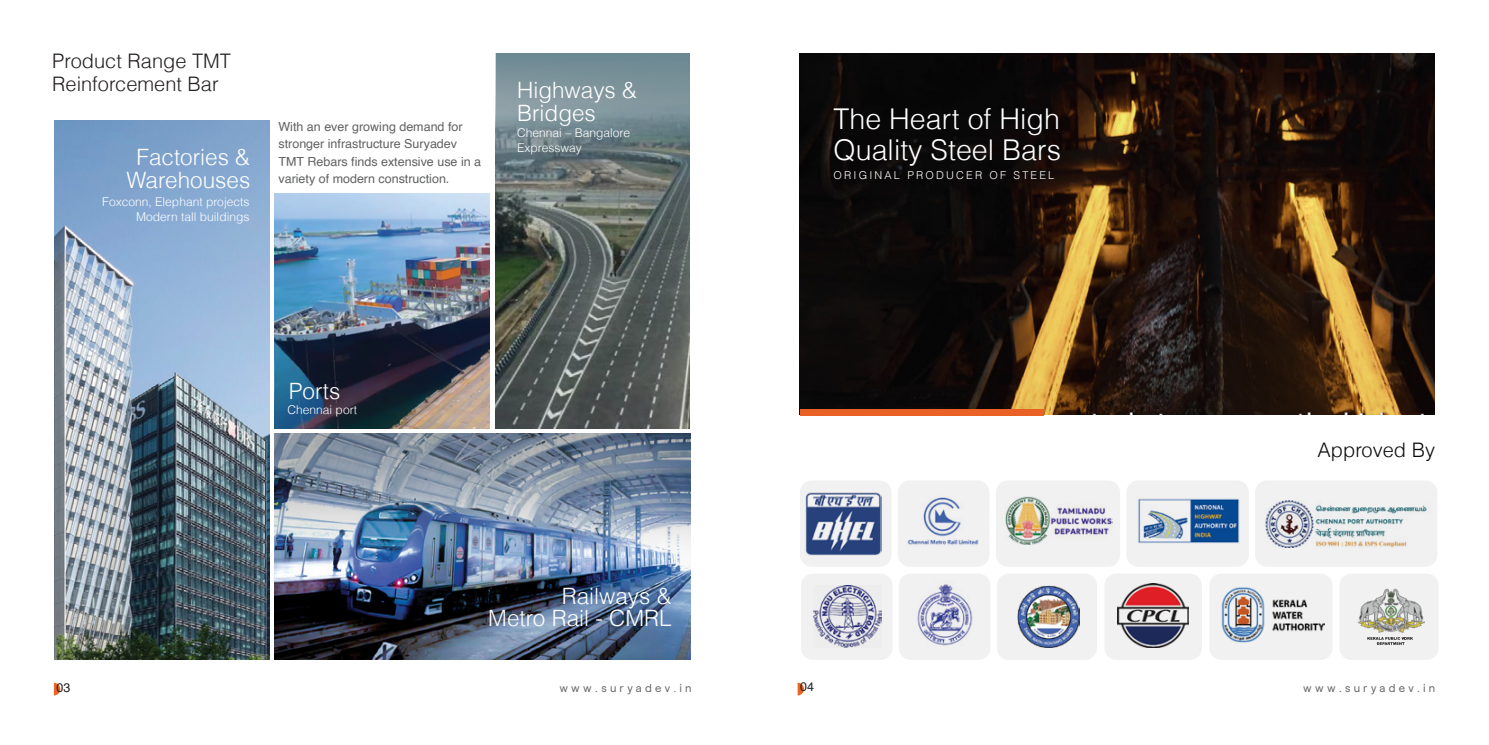
<style>
.page{position:relative;width:1489px;height:745px;background:#fff}
.page>*{position:absolute;margin:0;border:0;box-sizing:border-box;transform-origin:0 0}
.t1{font:300 28.62px/30.9px "Helvetica";color:#fff}
.t2{font:300 22.5px/22.5px "Helvetica";color:#fff;text-align:center}
.t3{font:300 20px/23.8px "Helvetica";color:#231f20}
.t4{font:300 20px "Helvetica";color:#0c0c0c}
.t5{font:12.5px/17.5px "Helvetica";color:#606161}
.t6{font:12.5px "Helvetica";color:#231f20}
.t7{font:300 12px/15px "Helvetica";color:#fff}
.t8{font:11.25px "Roobert";letter-spacing:.285em;color:#606161}
.t9{font:300 10.88px "Helvetica";letter-spacing:.2em;color:#fff}
</style>
<div class="page">
<img style="left:800px;top:53px;width:634px;height:361px">
<img style="left:54px;top:121px;width:215px;height:538px">
<img style="left:496px;top:53px;width:193px;height:375px">
<svg style="left:497px;top:53px;width:192px;height:100px;background:#778c94"></svg>
<img style="left:274px;top:566px;width:416px;height:93px">
<img style="left:274px;top:433px;width:416px;height:133px">
<img style="left:274px;top:193px;width:215px;height:235px">
<svg style="left:54px;top:682px;width:6px;height:13px"></svg>
<svg style="left:797px;top:682px;width:7px;height:13px"></svg>
<div style="left:800px;top:480px;width:91px;height:86px;background:#f1f1f2;border-radius:12px"></div>
<div style="left:898px;top:480px;width:91px;height:86px;background:#f1f1f2;border-radius:12px"></div>
<div style="left:996px;top:480px;width:124px;height:86px;background:#f1f1f2;border-radius:12px"></div>
<div style="left:1126px;top:480px;width:122px;height:86px;background:#f1f1f2;border-radius:12px"></div>
<div style="left:1255px;top:480px;width:182px;height:86px;background:#f1f1f2;border-radius:12px"></div>
<div style="left:801px;top:573px;width:91px;height:86px;background:#f1f1f2;border-radius:12px"></div>
<div style="left:899px;top:573px;width:91px;height:86px;background:#f1f1f2;border-radius:12px"></div>
<div style="left:997px;top:573px;width:100px;height:86px;background:#f1f1f2;border-radius:12px"></div>
<div style="left:1104px;top:573px;width:97px;height:86px;background:#f1f1f2;border-radius:12px"></div>
<div style="left:1209px;top:573px;width:123px;height:86px;background:#f1f1f2;border-radius:12px"></div>
<div style="left:1339px;top:573px;width:99px;height:86px;background:#f1f1f2;border-radius:12px"></div>
<img style="left:806px;top:492px;width:75px;height:63px">
<img style="left:907px;top:497px;width:72px;height:48px">
<img style="left:1005px;top:496px;width:107px;height:48px">
<img style="left:1138px;top:498px;width:102px;height:45px">
<img style="left:1264px;top:500px;width:163px;height:46px">
<img style="left:813px;top:585px;width:68px;height:62px">
<img style="left:1018px;top:585px;width:62px;height:62px">
<img style="left:917px;top:581px;width:56px;height:65px">
<img style="left:1118px;top:583px;width:70px;height:64px">
<img style="left:1358px;top:588px;width:66px;height:44px">
<svg style="left:1367px;top:637px;width:46px;height:7px"></svg>
<img style="left:1221px;top:587px;width:103px;height:55px">
<div style="left:800px;top:409px;width:243px;height:6px;background:#e96124"></div>
<h3 class="t3" style="left:52px;top:48px;width:180px">Product Range TMT<br>Reinforcement Bar</h3>
<h2 class="t2" style="left:126px;top:146px;width:125px">Factories &amp;<br>Warehouses</h2>
<p class="t7" style="left:102px;top:194px;width:149px;text-align:right">Foxconn, Elephant projects<br>Modern tall buildings</p>
<p class="t5" style="left:278px;top:118px;width:204px">With an ever growing demand for stronger infrastructure Suryadev TMT Rebars finds extensive use in a variety of modern construction.</p>
<h2 class="t2" style="left:517px;top:79px;width:122px;text-align:left">Highways &amp;<br>Bridges</h2>
<p class="t7" style="left:517px;top:125px;width:114px">Chennai – Bangalore<br>Expressway</p>
<h2 class="t2" style="left:289px;top:379px;width:53px">Ports</h2>
<p class="t7" style="left:287px;top:402px;width:71px">Chennai port</p>
<h2 class="t2" style="left:488px;top:584px;width:185px;text-align:right">Railways &amp;<br>Metro Rail - CMRL</h2>
<h1 class="t1" style="left:833px;top:103px;width:229px">The Heart of High<br>Quality Steel Bars</h1>
<p class="t9" style="left:833px;top:168px;width:222px">ORIGINAL PRODUCER OF STEEL</p>
<h3 class="t4" style="left:1317px;top:436px;width:119px">Approved By</h3>
<p class="t6" style="left:57px;top:677px;width:15px">03</p>
<p class="t8" style="left:559px;top:679px;width:134px">www.suryadev.in</p>
<p class="t6" style="left:800px;top:677px;width:15px">04</p>
<p class="t8" style="left:1303px;top:679px;width:134px">www.suryadev.in</p>
</div>
